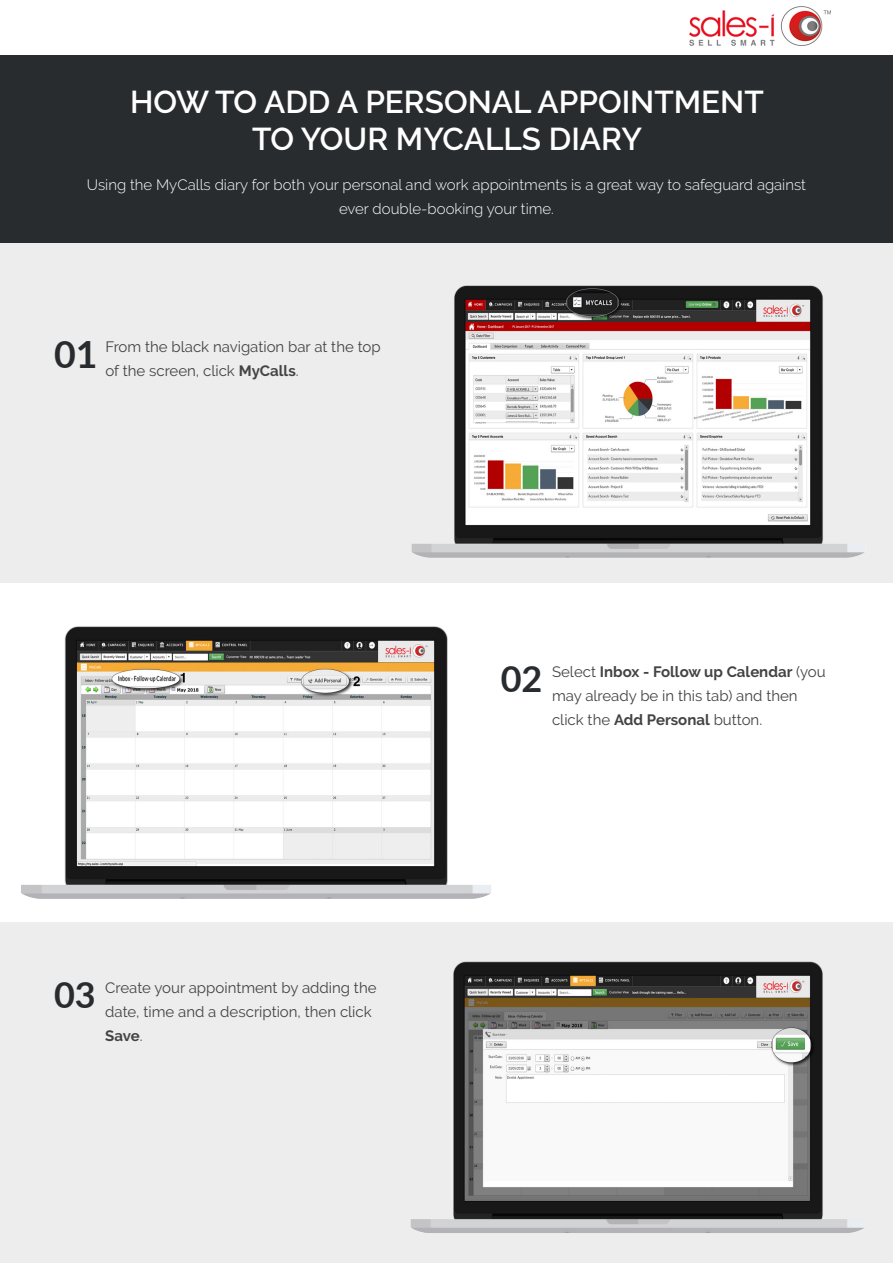
<style>
.page{position:relative;width:893px;height:1263px;background:#fff}
.page>*{position:absolute;margin:0;border:0;box-sizing:border-box;transform-origin:0 0}
.t1{font:700 37.5px "Lato";color:#292c2f}
.t2{font:700 36px "Lato";color:#292c2f}
.t3{font:600 31.5px "Raleway";color:#fff}
.t4{font:15px/24px "Raleway";color:#434343}
.t5{font:300 15px "Raleway";color:#fff}
.s1{font-weight:700}
</style>
<div class="page">
<div style="left:0;top:923px;width:893px;height:340px;background:#ededed"></div>
<div style="left:0;top:242px;width:893px;height:341px;background:#ededed"></div>
<img style="left:411px;top:961px;width:453px;height:272px">
<div style="left:0;top:55px;width:893px;height:187px;background:#292c2f"></div>
<img style="left:384px;top:242px;width:509px;height:316px">
<img style="left:690px;top:6px;width:140px;height:40px">
<img style="left:0;top:626px;width:520px;height:297px">
<p class="t3" style="left:130px;top:83px;width:635px">HOW TO ADD A PERSONAL APPOINTMENT</p>
<p class="t3" style="left:252px;top:121px;width:391px">TO YOUR MYCALLS DIARY</p>
<p class="t5" style="left:87px;top:176px;width:721px">Using the MyCalls diary for both your personal and work appointments is a great way to safeguard against</p>
<p class="t5" style="left:339px;top:200px;width:216px">ever double-booking your time.</p>
<p class="t1" style="left:54px;top:327px;width:45px">01</p>
<p class="t4" style="left:105px;top:334px;width:277px">From the black navigation bar at the top of the screen, click <span class="s1">MyCalls</span>.</p>
<p class="t2" style="left:54px;top:968px;width:43px">03</p>
<p class="t4" style="left:105px;top:976px;width:273px">Create your appointment by adding the date, time and a description, then click<br><span class="s1">Save</span>.</p>
<p class="t2" style="left:501px;top:652px;width:43px">02</p>
<p class="t4" style="left:552px;top:660px;width:275px">Select <span class="s1">Inbox - Follow up Calendar</span> (you may already be in this tab) and then click the <span class="s1">Add Personal</span> button.</p>
</div>
